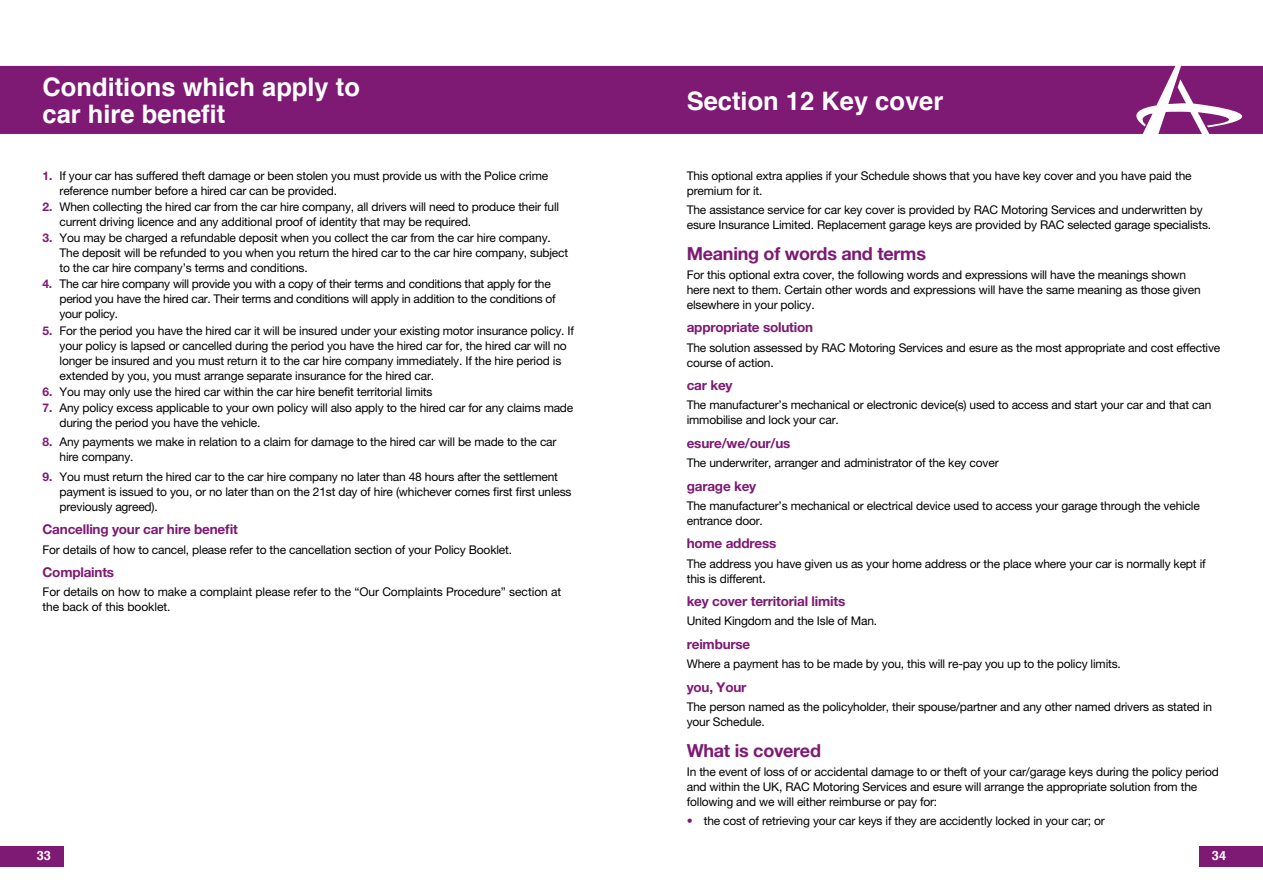
<style>
.page{position:relative;width:1263px;height:893px;background:#fff}
.page>*{position:absolute;margin:0;border:0;box-sizing:border-box;transform-origin:0 0}
.t1{font:700 25.5px/27px "Helvetica";color:#fff}
.t2{font:700 18px "Helvetica Neue";letter-spacing:-.015em;color:#7e1974}
.t3{font:700 13.5px "Helvetica Neue";letter-spacing:-.015em;color:#7e1974}
.t4{font:700 12.75px "Helvetica";color:#fff}
.t5{font:12px/15px "Helvetica Neue";letter-spacing:-.015em;color:#000}
.s1{font-weight:700;color:#7e1974}
.s2{color:#7e1974}
</style>
<div class="page">
<div style="left:0;top:66px;width:1158px;height:68px;background:#7e1974"></div>
<svg style="left:1158px;top:66px;width:105px;height:68px"></svg>
<div style="left:1199px;top:846px;width:64px;height:20px;background:#7e1974"></div>
<div style="left:0;top:846px;width:64px;height:20px;background:#7e1974"></div>
<h1 class="t1" style="left:43px;top:74px;width:319px">Conditions which apply to car hire benefit</h1>
<p class="t5" style="left:60px;top:168px;width:490px;text-indent:-17px"><span class="s1">1.</span> If your car has suffered theft damage or been stolen you must provide us with the Police crime reference number before a hired car can be provided.</p>
<p class="t5" style="left:60px;top:199px;width:501px;text-indent:-17px"><span class="s1">2.</span> When collecting the hired car from the car hire company, all drivers will need to produce their full current driving licence and any additional proof of identity that may be required.</p>
<p class="t5" style="left:60px;top:230px;width:510px;text-indent:-17px"><span class="s1">3.</span> You may be charged a refundable deposit when you collect the car from the car hire company.<br>The deposit will be refunded to you when you return the hired car to the car hire company, subject to the car hire company’s terms and conditions.</p>
<p class="t5" style="left:60px;top:276px;width:498px;text-indent:-17px"><span class="s1">4.</span> The car hire company will provide you with a copy of their terms and conditions that apply for the period you have the hired car. Their terms and conditions will apply in addition to the conditions of your policy.</p>
<p class="t5" style="left:60px;top:323px;width:516px;text-indent:-17px"><span class="s1">5.</span> For the period you have the hired car it will be insured under your existing motor insurance policy. If your policy is lapsed or cancelled during the period you have the hired car for, the hired car will no longer be insured and you must return it to the car hire company immediately. If the hire period is extended by you, you must arrange separate insurance for the hired car.</p>
<p class="t5" style="left:43px;top:384px;width:392px"><span class="s1">6.</span> You may only use the hired car within the car hire benefit territorial limits</p>
<p class="t5" style="left:60px;top:400px;width:515px;text-indent:-17px"><span class="s1">7.</span> Any policy excess applicable to your own policy will also apply to the hired car for any claims made during the period you have the vehicle.</p>
<p class="t5" style="left:60px;top:434px;width:498px;text-indent:-17px"><span class="s1">8.</span> Any payments we make in relation to a claim for damage to the hired car will be made to the car hire company.</p>
<p class="t5" style="left:60px;top:469px;width:514px;text-indent:-17px"><span class="s1">9.</span> You must return the hired car to the car hire company no later than 48 hours after the settlement payment is issued to you, or no later than on the 21st day of hire (whichever comes first first unless previously agreed).</p>
<p class="t3" style="left:43px;top:521px;width:197px">Cancelling your car hire benefit</p>
<p class="t5" style="left:43px;top:542px;width:471px">For details of how to cancel, please refer to the cancellation section of your Policy Booklet.</p>
<p class="t3" style="left:43px;top:564px;width:73px">Complaints</p>
<p class="t5" style="left:43px;top:584px;width:520px">For details on how to make a complaint please refer to the “Our Complaints Procedure” section at the back of this booklet.</p>
<h1 class="t1" style="left:687px;top:87px;width:258px">Section 12 Key cover</h1>
<p class="t5" style="left:687px;top:168px;width:506px">This optional extra applies if your Schedule shows that you have key cover and you have paid the premium for it.</p>
<p class="t5" style="left:687px;top:202px;width:526px">The assistance service for car key cover is provided by RAC Motoring Services and underwritten by esure Insurance Limited. Replacement garage keys are provided by RAC selected garage specialists.</p>
<h2 class="t2" style="left:687px;top:242px;width:241px">Meaning of words and terms</h2>
<p class="t5" style="left:687px;top:267px;width:515px">For this optional extra cover, the following words and expressions will have the meanings shown here next to them. Certain other words and expressions will have the same meaning as those given elsewhere in your policy.</p>
<p class="t3" style="left:687px;top:319px;width:128px">appropriate solution</p>
<p class="t5" style="left:687px;top:340px;width:535px">The solution assessed by RAC Motoring Services and esure as the most appropriate and cost effective course of action.</p>
<p class="t3" style="left:687px;top:377px;width:47px">car key</p>
<p class="t5" style="left:687px;top:397px;width:526px">The manufacturer’s mechanical or electronic device(s) used to access and start your car and that can immobilise and lock your car.</p>
<p class="t3" style="left:687px;top:435px;width:105px">esure/we/our/us</p>
<p class="t5" style="left:687px;top:455px;width:313px">The underwriter, arranger and administrator of the key cover</p>
<p class="t3" style="left:687px;top:477px;width:71px">garage key</p>
<p class="t5" style="left:687px;top:498px;width:515px">The manufacturer’s mechanical or electrical device used to access your garage through the vehicle entrance door.</p>
<p class="t3" style="left:687px;top:535px;width:91px">home address</p>
<p class="t5" style="left:687px;top:556px;width:520px">The address you have given us as your home address or the place where your car is normally kept if this is different.</p>
<p class="t3" style="left:687px;top:593px;width:160px">key cover territorial limits</p>
<p class="t5" style="left:687px;top:613px;width:192px">United Kingdom and the Isle of Man.</p>
<p class="t3" style="left:687px;top:636px;width:65px">reimburse</p>
<p class="t5" style="left:687px;top:656px;width:436px">Where a payment has to be made by you, this will re-pay you up to the policy limits.</p>
<p class="t3" style="left:687px;top:678px;width:61px">you, Your</p>
<p class="t5" style="left:687px;top:699px;width:527px">The person named as the policyholder, their spouse/partner and any other named drivers as stated in your Schedule.</p>
<h2 class="t2" style="left:687px;top:739px;width:136px">What is covered</h2>
<p class="t5" style="left:687px;top:764px;width:534px">In the event of loss of or accidental damage to or theft of your car/garage keys during the policy period and within the UK, RAC Motoring Services and esure will arrange the appropriate solution from the following and we will either reimburse or pay for:</p>
<p class="t5" style="left:687px;top:813px;width:420px"><span class="s2">•</span> the cost of retrieving your car keys if they are accidently locked in your car; or</p>
<p class="t4" style="left:37px;top:845px;width:16px">33</p>
<p class="t4" style="left:1212px;top:845px;width:16px">34</p>
</div>
